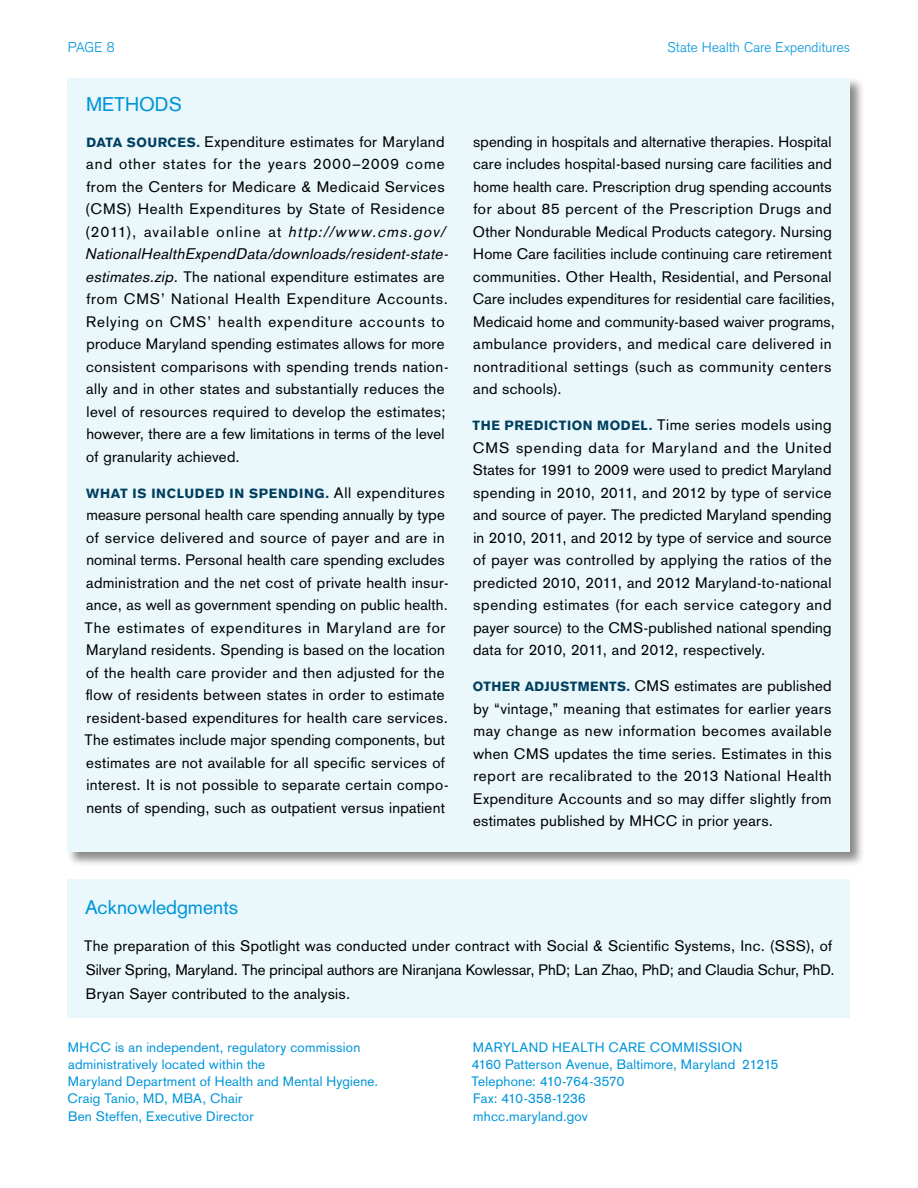
<style>
.page{position:relative;width:918px;height:1188px;background:#fff}
.page>*{position:absolute;margin:0;border:0;box-sizing:border-box;transform-origin:0 0}
.t1{font:19.5px "Basic Commercial LT";color:#0095da}
.t2{font:15px/22.5px "Basic Commercial LT";letter-spacing:.02em;color:#000}
.t3{font:300 13.8px "Basic Commercial LT";letter-spacing:.015em;color:#0095da}
.t4{font:13.5px/17.2px "Basic Commercial LT";letter-spacing:.015em;color:#0095da}
.t5{font:900 13.2px "Basic Commercial LT";letter-spacing:.05em;color:#003f5f}
.s1{font-weight:900;font-size:13.2px;color:#003f5f}
.s2{font-style:italic}
.s3{font-weight:400;font-size:15px;color:#000}
</style>
<div class="page">
<div style="left:68px;top:880px;width:782px;height:138px;background:#eaf7fb"></div>
<div style="left:66px;top:76px;width:800px;height:791px;background:#000;opacity:.46"></div>
<div style="left:68px;top:78px;width:782px;height:774px;background:#eaf7fb"></div>
<p class="t3" style="left:68px;top:40px;width:48px">PAGE 8</p>
<p class="t3" style="left:668px;top:40px;width:184px">State Health Care Expenditures</p>
<h1 class="t1" style="left:86px;top:93px;width:31px">Methods</h1>
<p class="t2" style="left:85px;top:130px;width:365px"><span class="s1">DATA SOURCES.</span> Expenditure estimates for Maryland and other states for the years 2000–2009 come from the Centers for Medicare &amp; Medicaid Services (CMS) Health Expenditures by State of Residence (2011), available online at <span class="s2">http://www.cms.gov/ NationalHealthExpendData/downloads/resident-state&shy;estimates.zip</span>. The national expenditure estimates are from CMS’ National Health Expenditure Accounts.<br>Relying on CMS’ health expenditure accounts to produce Maryland spending estimates allows for more consistent comparisons with spending trends nation&shy;ally and in other states and substantially reduces the level of resources required to develop the estimates; however, there are a few limitations in terms of the level of granularity achieved.</p>
<p class="t5" style="left:86px;top:485px;width:360px">WHAT IS INCLUDED IN SPENDING. <span class="s3">All expenditures</span></p>
<p class="t2" style="left:85px;top:504px;width:365px">measure personal health care spending annually by type of service delivered and source of payer and are in nominal terms. Personal health care spending excludes administration and the net cost of private health insur&shy;ance, as well as government spending on public health.<br>The estimates of expenditures in Maryland are for Maryland residents. Spending is based on the location of the health care provider and then adjusted for the flow of residents between states in order to estimate resident-based expenditures for health care services.<br>The estimates include major spending components, but estimates are not available for all specific services of interest. It is not possible to separate certain compo&shy;nents of spending, such as outpatient versus inpatient</p>
<p class="t2" style="left:473px;top:130px;width:364px">spending in hospitals and alternative therapies. Hospital care includes hospital-based nursing care facilities and home health care. Prescription drug spending accounts for about 85 percent of the Prescription Drugs and Other Nondurable Medical Products category. Nursing Home Care facilities include continuing care retirement communities. Other Health, Residential, and Personal Care includes expenditures for residential care facilities, Medicaid home and community-based waiver programs, ambulance providers, and medical care delivered in nontraditional settings (such as community centers and schools).</p>
<p class="t2" style="left:473px;top:414px;width:360px;text-align:justify"><span class="s1">THE PREDICTION MODEL.</span> Time series models using CMS spending data for Maryland and the United States for 1991 to 2009 were used to predict Maryland spending in 2010, 2011, and 2012 by type of service and source of payer. The predicted Maryland spending in 2010, 2011, and 2012 by type of service and source of payer was controlled by applying the ratios of the predicted 2010, 2011, and 2012 Maryland-to-national spending estimates (for each service category and payer source) to the CMS-published national spending data for 2010, 2011, and 2012, respectively.</p>
<p class="t5" style="left:473px;top:679px;width:11px">OTH</p>
<p class="t2" style="left:473px;top:675px;width:360px;text-align:justify;text-indent:29px"><span class="s1">ER ADJUST MENTS .</span> CMS estimates are published by “vintage,” meaning that estimates for earlier years may change as new information becomes available when CMS updates the time series. Estimates in this report are recalibrated to the 2013 National Health Expenditure Accounts and so may differ slightly from estimates published by MHCC in prior years.</p>
<h1 class="t1" style="left:85px;top:895px;width:155px">Acknowledgments</h1>
<p class="t2" style="left:84px;top:934px;width:752px;line-height:24px">The preparation of this Spotlight was conducted under contract with Social &amp; Scientific Systems, Inc. (SSS), of<br>Silver Spring, Maryland. The principal authors are Niranjana Kowlessar, PhD; Lan Zhao, PhD; and Claudia Schur, PhD.<br>Bryan Sayer contributed to the analysis.</p>
<p class="t4" style="left:68px;top:1038px;width:312px">MHCC is an independent, regulatory commission administratively located within the<br>Maryland Department of Health and Mental Hygiene.<br>Craig Tanio, MD, MBA, Chair<br>Ben Steffen, Executive Director</p>
<p class="t4" style="left:473px;top:1038px;width:34px">Maryland</p>
<p class="t4" style="left:552px;top:1038px;width:13px">Health</p>
<p class="t4" style="left:472px;top:1038px;width:308px;text-indent:137px">Care Commission<br>4160 Patterson Avenue, Baltimore, Maryland 21215<br>Telephone: 410-764-3570<br>Fax: 410-358-1236<br>mhcc.maryland.gov</p>
</div>
